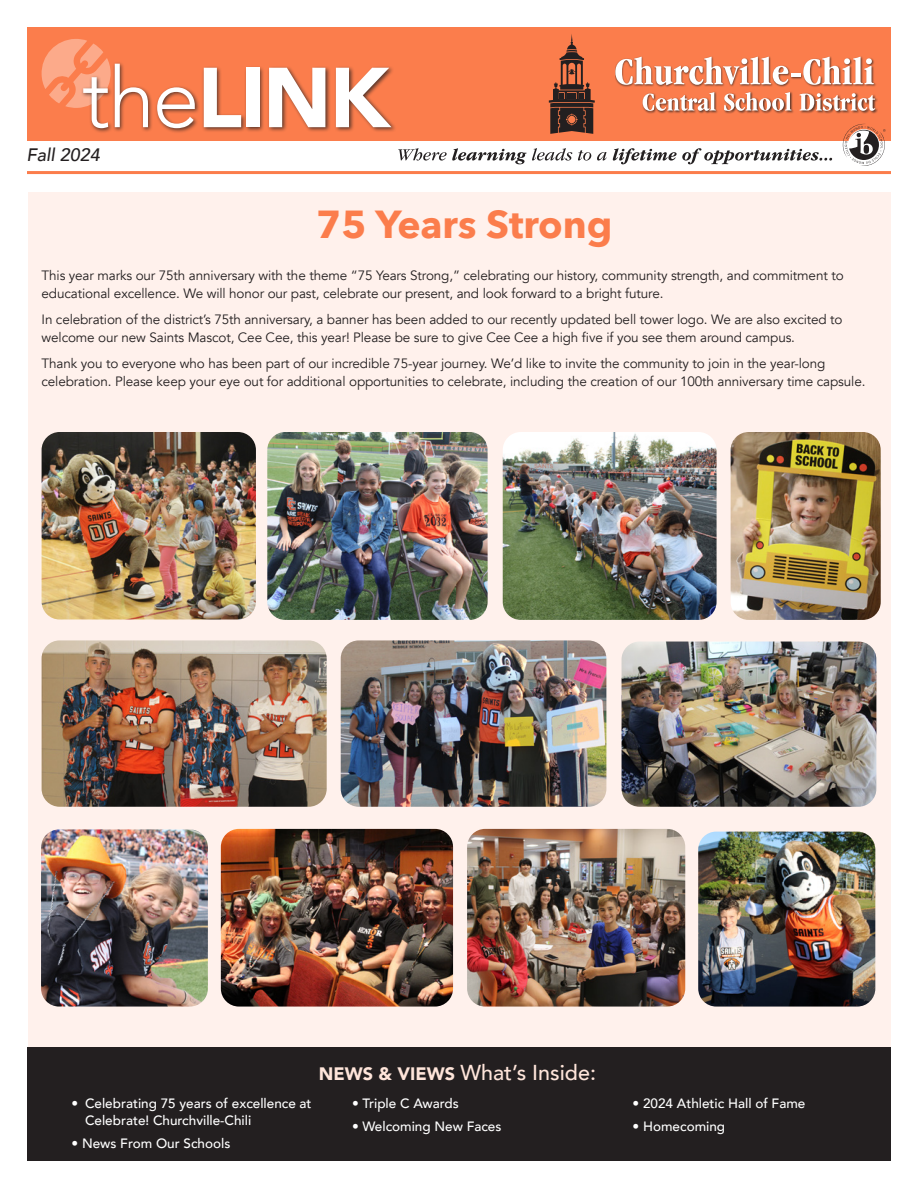
<style>
.page{position:relative;width:918px;height:1188px;background:#fff}
.page>*{position:absolute;margin:0;border:0;box-sizing:border-box;transform-origin:0 0}
.t1{font:900 84px "Avenir";color:#fff}
.headline{font:700 39px "Avenir Next";color:#fb7d4c}
.t2{font:500 21.6px "Avenir";color:#ffe5da}
.t3{font:italic 500 18px "Avenir";color:#231f20}
.text{font:13.5px/18px "Avenir";letter-spacing:-.01em;color:#231f20}
.t4{font:500 13.5px/16.2px "Avenir";color:#fff}
.s1{font-weight:300}
.s2{font-weight:900;font-size:18px}
</style>
<div class="page">
<div style="left:28px;top:192px;width:863px;height:869px;background:#fff1ec"></div>
<hr style="left:27px;top:171px;width:864px;height:3px;background:#fb7d4c">
<div style="left:27px;top:1048px;width:864px;height:113px;background:#231f20"></div>
<img style="left:42px;top:432px;width:214px;height:188px">
<img style="left:731px;top:432px;width:150px;height:188px">
<img style="left:622px;top:642px;width:254px;height:165px">
<img style="left:698px;top:832px;width:177px;height:175px">
<img style="left:42px;top:640px;width:285px;height:167px">
<img style="left:41px;top:829px;width:167px;height:178px">
<img style="left:503px;top:432px;width:214px;height:188px">
<img style="left:267px;top:432px;width:221px;height:188px">
<img style="left:341px;top:640px;width:265px;height:167px">
<img style="left:467px;top:829px;width:218px;height:178px">
<img style="left:221px;top:829px;width:232px;height:178px">
<div style="left:27px;top:27px;width:864px;height:113px;background:#fb7d4c"></div>
<div style="left:615px;top:56px;width:262px;height:32px;background:#231f20;opacity:.75"></div>
<svg style="left:615px;top:57px;width:173px;height:28px"></svg>
<hr style="left:791px;top:73px;width:10px;height:4px;background:#fff">
<svg style="left:803px;top:57px;width:71px;height:28px"></svg>
<div style="left:642px;top:91px;width:236px;height:22px;background:#231f20;opacity:.75"></div>
<svg style="left:643px;top:92px;width:73px;height:19px"></svg>
<svg style="left:724px;top:92px;width:68px;height:19px"></svg>
<svg style="left:799px;top:93px;width:76px;height:18px"></svg>
<svg style="left:41px;top:39px;width:67px;height:69px"></svg>
<div style="left:81px;top:61px;width:316px;height:73px;background:#231f20;opacity:.75"></div>
<svg style="left:843px;top:124px;width:43px;height:42px"></svg>
<svg style="left:398px;top:148px;width:434px;height:16px"></svg>
<svg style="left:549px;top:34px;width:46px;height:100px"></svg>
<p class="t1" style="left:82px;top:26px;width:309px"><span class="s1">the</span>LINK</p>
<p class="t3" style="left:26px;top:144px;width:75px">Fall 2024</p>
<p class="headline" style="left:316px;top:190px;width:298px">75 Years Strong</p>
<p class="text" style="left:42px;top:266px;width:804px">This year marks our 75th anniversary with the theme “75 Years Strong,” celebrating our history, community strength, and commitment to educational excellence. We will honor our past, celebrate our present, and look forward to a bright future.</p>
<p class="text" style="left:42px;top:310px;width:803px">In celebration of the district’s 75th anniversary, a banner has been added to our recently updated bell tower logo. We are also excited to welcome our new Saints Mascot, Cee Cee, this year! Please be sure to give Cee Cee a high five if you see them around campus.</p>
<p class="text" style="left:42px;top:355px;width:825px">Thank you to everyone who has been part of our incredible 75-year journey. We’d like to invite the community to join in the year-long celebration. Please keep your eye out for additional opportunities to celebrate, including the creation of our 100th anniversary time capsule.</p>
<p class="t4" style="left:85px;top:1095px;width:228px;text-indent:-14px">• Celebrating 75 years of excellence at<br>Celebrate! Churchville-Chili</p>
<p class="t4" style="left:72px;top:1134px;width:160px">• News From Our Schools</p>
<p class="t2" style="left:319px;top:1053px;width:279px"><span class="s2">NEWS &amp; VIEWS</span> What’s Inside:</p>
<p class="t4" style="left:352px;top:1095px;width:108px">• Triple C Awards</p>
<p class="t4" style="left:352px;top:1118px;width:151px">• Welcoming New Faces</p>
<p class="t4" style="left:633px;top:1095px;width:174px">• 2024 Athletic Hall of Fame</p>
<p class="t4" style="left:633px;top:1118px;width:94px">• Homecoming</p>
</div>
